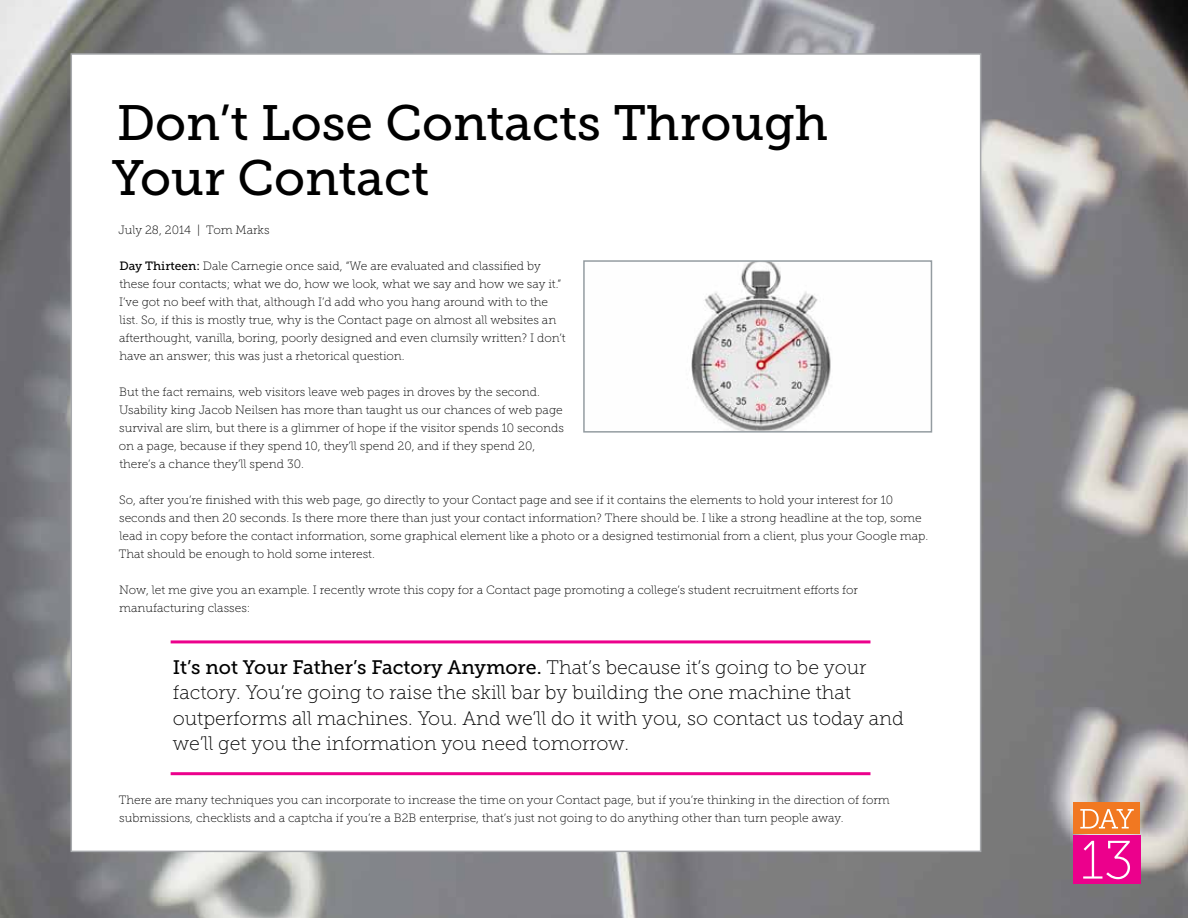
<style>
.page{position:relative;width:1188px;height:918px;background:#fff}
.page>*{position:absolute;margin:0;border:0;box-sizing:border-box;transform-origin:0 0}
.t1{font:54px "Museo Slab 100";color:#fff}
.t2{font:49.5px/55.5px "Museo Slab 500";color:#000}
.t3{font:19.5px/25.5px "Museo Slab 100";color:#000}
.t4{font:19.5px "Museo Slab 500";color:#000}
.t5{font:12px/18px "Museo Slab 100";color:#000}
.s1{font-family:"Museo Slab 500"}
.s2{font-family:"Museo Slab 100"}
</style>
<div class="page">
<img style="left:0;top:0;width:1188px;height:918px">
<div style="left:1074px;top:802px;width:66px;height:32px;background:#f17821"></div>
<div style="left:1074px;top:836px;width:67px;height:48px;background:#ec008c"></div>
<svg style="left:1080px;top:809px;width:54px;height:19px"></svg>
<div style="left:71px;top:53px;width:910px;height:799px;background:#fff;border:2px solid #a7a9ac"></div>
<img style="left:691px;top:263px;width:140px;height:167px">
<div style="left:583px;top:260px;width:349px;height:173px;border:2px solid #949ca1"></div>
<hr style="left:171px;top:640px;width:699px;height:3px;background:#ec008c">
<hr style="left:171px;top:772px;width:699px;height:3px;background:#ec008c">
<h2 class="t2" style="left:112px;top:95px;width:718px">Don’t Lose Contacts Through<br>Your Contact</h2>
<p class="t5" style="left:119px;top:221px;width:153px">July 28, 2014 | Tom Marks</p>
<p class="t5" style="left:119px;top:257px;width:448px"><span class="s1">Day Thirteen:</span> Dale Carnegie once said, “We are evaluated and classified by these four contacts; what we do, how we look, what we say and how we say it.” I’ve got no beef with that, although I’d add who you hang around with to the list. So, if this is mostly true, why is the Contact page on almost all websites an afterthought, vanilla, boring, poorly designed and even clumsily written? I don’t have an answer; this was just a rhetorical question.</p>
<p class="t5" style="left:119px;top:383px;width:446px">But the fact remains, web visitors leave web pages in droves by the second.<br>Usability king Jacob Neilsen has more than taught us our chances of web page survival are slim, but there is a glimmer of hope if the visitor spends 10 seconds on a page, because if they spend 10, they’ll spend 20, and if they spend 20, there’s a chance they’ll spend 30.</p>
<p class="t5" style="left:119px;top:491px;width:811px">So, after you’re finished with this web page, go directly to your Contact page and see if it contains the elements to hold your interest for 10 seconds and then 20 seconds. Is there more there than just your contact information? There should be. I like a strong headline at the top, some lead in copy before the contact information, some graphical element like a photo or a designed testimonial from a client, plus your Google map.<br>That should be enough to hold some interest.</p>
<p class="t5" style="left:119px;top:581px;width:740px">Now, let me give you an example. I recently wrote this copy for a Contact page promoting a college’s student recruitment efforts for manufacturing classes:</p>
<h3 class="t4" style="left:173px;top:656px;width:695px">It’s not Your Father’s Factory Anymore. <span class="s2">That’s because it’s going to be your</span></h3>
<h3 class="t3" style="left:173px;top:680px;width:733px">factory. You’re going to raise the skill bar by building the one machine that outperforms all machines. You. And we’ll do it with you, so contact us today and we’ll get you the information you need tomorrow.</h3>
<p class="t5" style="left:119px;top:791px;width:773px">There are many techniques you can incorporate to increase the time on your Contact page, but if you’re thinking in the direction of form submissions, checklists and a captcha if you’re a B2B enterprise, that’s just not going to do anything other than turn people away.</p>
<h1 class="t1" style="left:1081px;top:831px;width:54px">13</h1>
</div>
